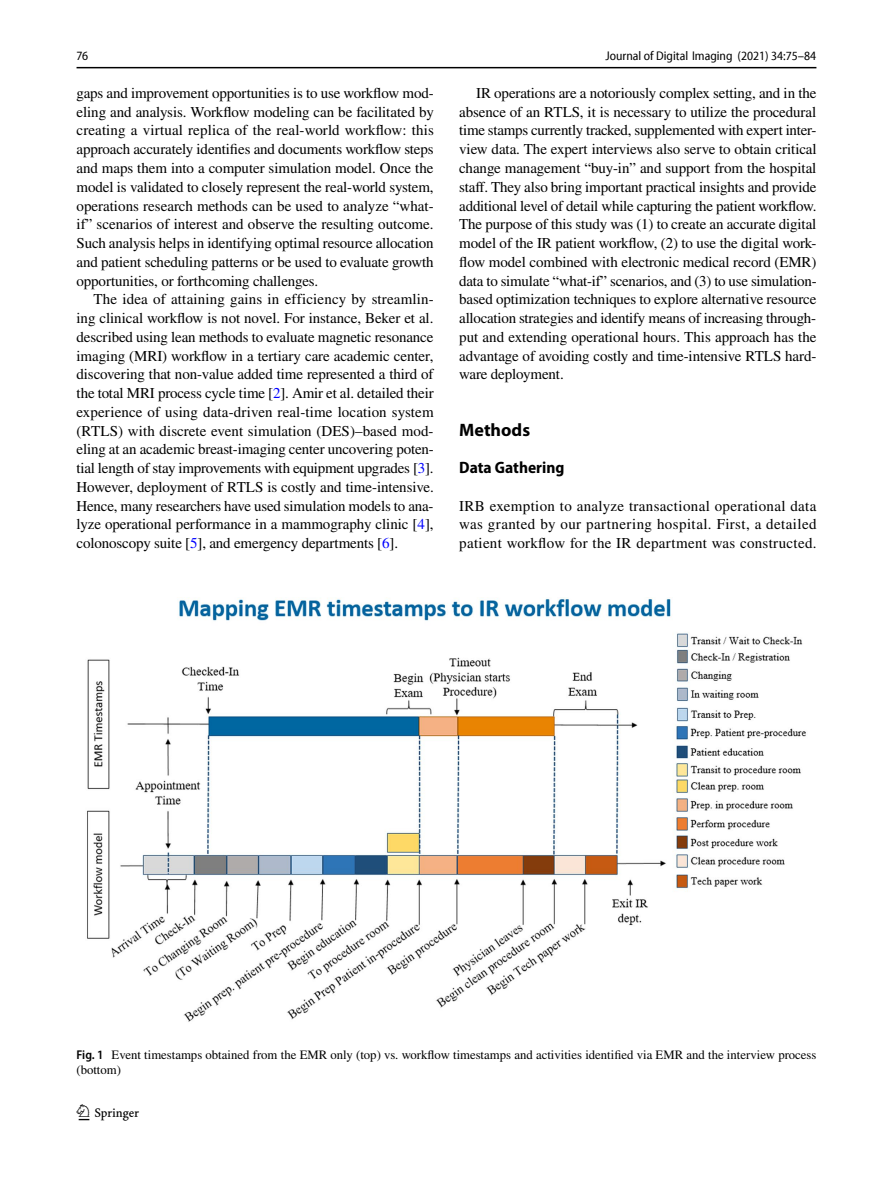
<style>
.page{position:relative;width:893px;height:1187px;background:#fff}
.page>*{position:absolute;margin:0;border:0;box-sizing:border-box;transform-origin:0 0}
.t1{font:22.5px "Springnew Regular 2";color:#000}
.t2{font:700 18px "Myriad Pro";color:#000}
.t3{font:700 semi-condensed 16.5px "Myriad Pro";color:#000}
.t4{font:15px/18.8px "STIX";letter-spacing:-.01em;color:#000;text-align:justify}
.t5{font:12.75px/15px "STIX";color:#000}
.t6{font:semi-condensed 12.75px "Myriad Pro Unic";color:#000}
.t7{font:12.75px "Adv T Tc 488 b 0 e 6";color:#000}
.s1{color:#00f}
.s2{font-family:"Myriad Pro";font-weight:600;font-stretch:semi-condensed}
</style>
<div class="page">
<hr style="left:77px;top:67px;width:739px;height:1px;background:#000">
<img style="left:87px;top:597px;width:719px;height:425px">
<p class="t7" style="left:76px;top:51px;width:13px">76</p>
<p class="t6" style="left:606px;top:51px;width:212px">Journal of Digital Imaging (2021) 34:75–84</p>
<p class="t4" style="left:77px;top:84px;width:359px">gaps and improvement opportunities is to use workflow mod&shy;eling and analysis. Workflow modeling can be facilitated by creating a virtual replica of the real-world workflow: this approach accurately identifies and documents workflow steps and maps them into a computer simulation model. Once the model is validated to closely represent the real-world system, operations research methods can be used to analyze “what&shy;if” scenarios of interest and observe the resulting outcome.<br>Such analysis helps in identifying optimal resource allocation and patient scheduling patterns or be used to evaluate growth opportunities, or forthcoming challenges.</p>
<p class="t4" style="left:77px;top:291px;width:359px;text-indent:17px">The idea of attaining gains in efficiency by streamlin&shy;ing clinical workflow is not novel. For instance, Beker et al. described using lean methods to evaluate magnetic resonance imaging (MRI) workflow in a tertiary care academic center, discovering that non-value added time represented a third of the total MRI process cycle time [<span class="s1">2</span>]. Amir et al. detailed their experience of using data-driven real-time location system (RTLS) with discrete event simulation (DES)–based mod&shy;eling at an academic breast-imaging center uncovering poten&shy;tial length of stay improvements with equipment upgrades [<span class="s1">3</span>].<br>However, deployment of RTLS is costly and time-intensive.<br>Hence, many researchers have used simulation models to ana&shy;lyze operational performance in a mammography clinic [<span class="s1">4</span>], colonoscopy suite [<span class="s1">5</span>], and emergency departments [<span class="s1">6</span>].</p>
<p class="t4" style="left:459px;top:84px;width:359px;text-indent:17px">IR operations are a notoriously complex setting, and in the absence of an RTLS, it is necessary to utilize the procedural time stamps currently tracked, supplemented with expert inter&shy;view data. The expert interviews also serve to obtain critical change management “buy-in” and support from the hospital staff. They also bring important practical insights and provide additional level of detail while capturing the patient workflow.<br>The purpose of this study was (1) to create an accurate digital model of the IR patient workflow, (2) to use the digital work&shy;flow model combined with electronic medical record (EMR) data to simulate “what-if” scenarios, and (3) to use simulation&shy;based optimization techniques to explore alternative resource allocation strategies and identify means of increasing through&shy;put and extending operational hours. This approach has the advantage of avoiding costly and time-intensive RTLS hard&shy;ware deployment.</p>
<p class="t2" style="left:459px;top:418px;width:72px">Methods</p>
<p class="t3" style="left:459px;top:458px;width:107px">Data Gathering</p>
<p class="t4" style="left:459px;top:497px;width:359px">IRB exemption to analyze transactional operational data was granted by our partnering hospital. First, a detailed patient workflow for the IR department was constructed.</p>
<p class="t5" style="left:77px;top:1047px;width:741px"><span class="s2">Fig. 1</span> Event timestamps obtained from the EMR only (top) vs. workflow timestamps and activities identified via EMR and the interview process (bottom)</p>
<h1 class="t1" style="left:79px;top:1104px;width:62px">1 3</h1>
</div>
